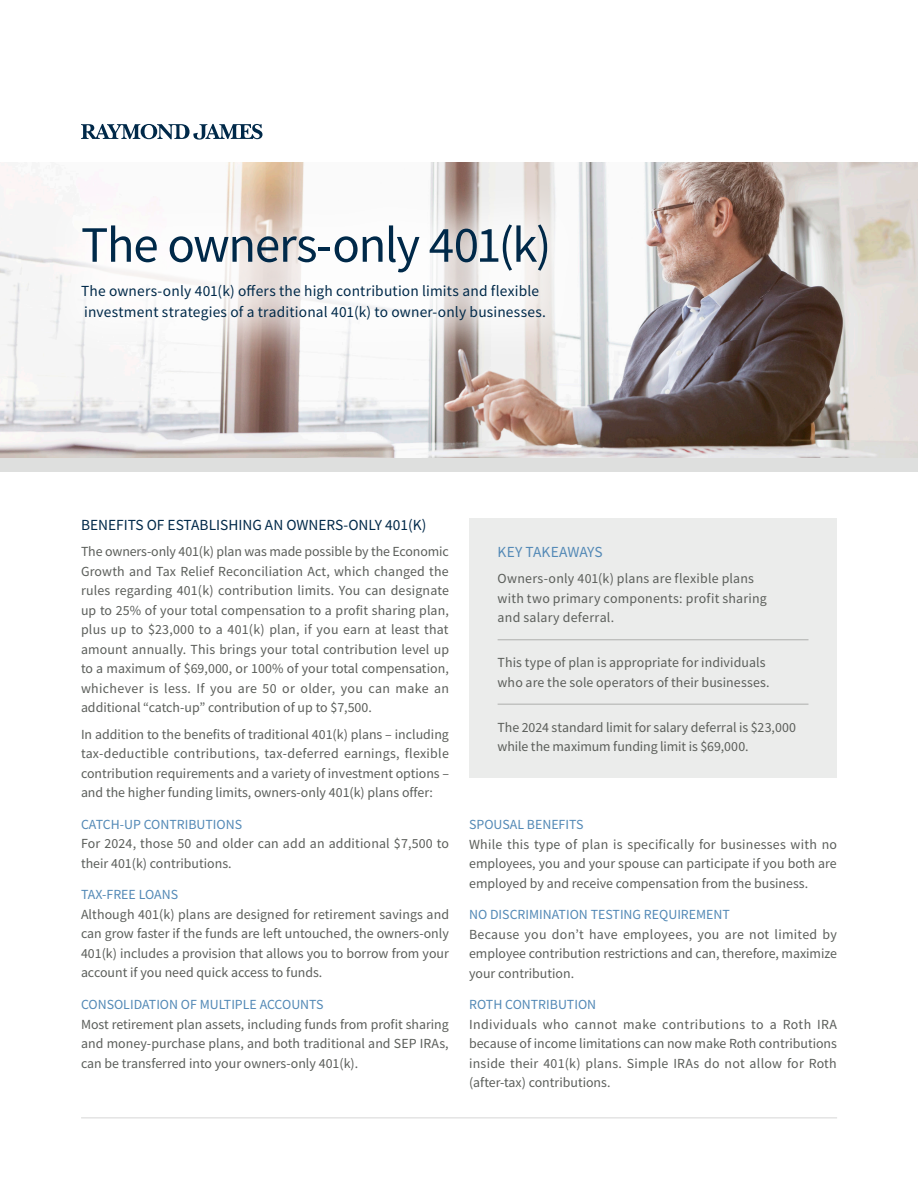
<style>
.page{position:relative;width:918px;height:1188px;background:#fff}
.page>*{position:absolute;margin:0;border:0;box-sizing:border-box;transform-origin:0 0}
.t1{font:51px "Source Sans Pro";letter-spacing:-.03em;color:#002949}
.Subhead_-_1st_Tier{font:15.3px/21px "Source Sans Pro";letter-spacing:.01em;color:#002949}
.t2{font:15.3px "Source Sans Pro";letter-spacing:.005em;color:#5389b6}
.Key_Takeaway_copy{font:13.8px/19.5px "Source Sans Pro";color:#5b5e5a;text-align:justify}
.Subhead_-_2nd_Tier{font:13.8px "Source Sans Pro";color:#5389b6}
</style>
<div class="page">
<hr style="left:81px;top:1118px;width:756px;height:1px;background:#d6d7d6">
<img style="left:0;top:162px;width:918px;height:296px">
<div style="left:0;top:458px;width:918px;height:13px;background:#dedfde"></div>
<div style="left:33px;top:175px;width:564px;height:195px;background:#fff;opacity:.75"></div>
<div style="left:469px;top:519px;width:368px;height:259px;background:#ebeceb"></div>
<hr style="left:498px;top:639px;width:311px;height:1px;background:#adaeac">
<hr style="left:498px;top:704px;width:311px;height:1px;background:#adaeac">
<svg style="left:81px;top:124px;width:181px;height:16px"></svg>
<p class="t1" style="left:81px;top:212px;width:472px">The owners-only 401(k)</p>
<p class="Subhead_-_1st_Tier" style="left:81px;top:281px;width:467px">The owners-only 401(k) offers the high contribution limits and flexible investment strategies of a traditional 401(k) to owner-only businesses.</p>
<p class="Subhead_-_1st_Tier" style="left:81px;top:515px;width:347px">BENEFITS OF ESTABLISHING AN OWNERS-ONLY 401(K)</p>
<p class="Key_Takeaway_copy" style="left:81px;top:542px;width:370px">The owners-only 401(k) plan was made possible by the Economic Growth and Tax Relief Reconciliation Act, which changed the rules regarding 401(k) contribution limits. You can designate up to 25% of your total compensation to a profit sharing plan, plus up to $23,000 to a 401(k) plan, if you earn at least that amount annually. This brings your total contribution level up to a maximum of $69,000, or 100% of your total compensation, whichever is less. If you are 50 or older, you can make an additional “catch-up” contribution of up to $7,500.</p>
<p class="Key_Takeaway_copy" style="left:81px;top:724px;width:370px">In addition to the benefits of traditional 401(k) plans – including tax-deductible contributions, tax-deferred earnings, flexible contribution requirements and a variety of investment options – and the higher funding limits, owners-only 401(k) plans offer:</p>
<p class="Subhead_-_2nd_Tier" style="left:81px;top:815px;width:163px">CATCH-UP CONTRIBUTIONS</p>
<p class="Key_Takeaway_copy" style="left:81px;top:834px;width:370px">For 2024, those 50 and older can add an additional $7,500 to their 401(k) contributions.</p>
<p class="Subhead_-_2nd_Tier" style="left:81px;top:886px;width:99px">TAX-FREE LOANS</p>
<p class="Key_Takeaway_copy" style="left:81px;top:905px;width:370px">Although 401(k) plans are designed for retirement savings and can grow faster if the funds are left untouched, the owners-only 401(k) includes a provision that allows you to borrow from your account if you need quick access to funds.</p>
<p class="Subhead_-_2nd_Tier" style="left:81px;top:996px;width:244px">CONSOLIDATION OF MULTIPLE ACCOUNTS</p>
<p class="Key_Takeaway_copy" style="left:81px;top:1014px;width:369px">Most retirement plan assets, including funds from profit sharing and money-purchase plans, and both traditional and SEP IRAs, can be transferred into your owners-only 401(k).</p>
<p class="t2" style="left:498px;top:542px;width:107px">KEY TAKEAWAYS</p>
<p class="Key_Takeaway_copy" style="left:498px;top:569px;width:271px;text-align:left">Owners-only 401(k) plans are flexible plans with two primary components: profit sharing and salary deferral.</p>
<p class="Key_Takeaway_copy" style="left:498px;top:653px;width:274px">This type of plan is appropriate for individuals who are the sole operators of their businesses.</p>
<p class="Key_Takeaway_copy" style="left:498px;top:717px;width:300px">The 2024 standard limit for salary deferral is $23,000 while the maximum funding limit is $69,000.</p>
<p class="Subhead_-_2nd_Tier" style="left:469px;top:816px;width:116px">SPOUSAL BENEFITS</p>
<p class="Key_Takeaway_copy" style="left:469px;top:834px;width:369px">While this type of plan is specifically for businesses with no employees, you and your spouse can participate if you both are employed by and receive compensation from the business.</p>
<p class="Subhead_-_2nd_Tier" style="left:469px;top:906px;width:262px">NO DISCRIMINATION TESTING REQUIREMENT</p>
<p class="Key_Takeaway_copy" style="left:469px;top:924px;width:369px">Because you don’t have employees, you are not limited by employee contribution restrictions and can, therefore, maximize your contribution.</p>
<p class="Subhead_-_2nd_Tier" style="left:469px;top:996px;width:129px">ROTH CONTRIBUTION</p>
<p class="Key_Takeaway_copy" style="left:469px;top:1015px;width:369px">Individuals who cannot make contributions to a Roth IRA because of income limitations can now make Roth contributions inside their 401(k) plans. Simple IRAs do not allow for Roth (after-tax) contributions.</p>
</div>
